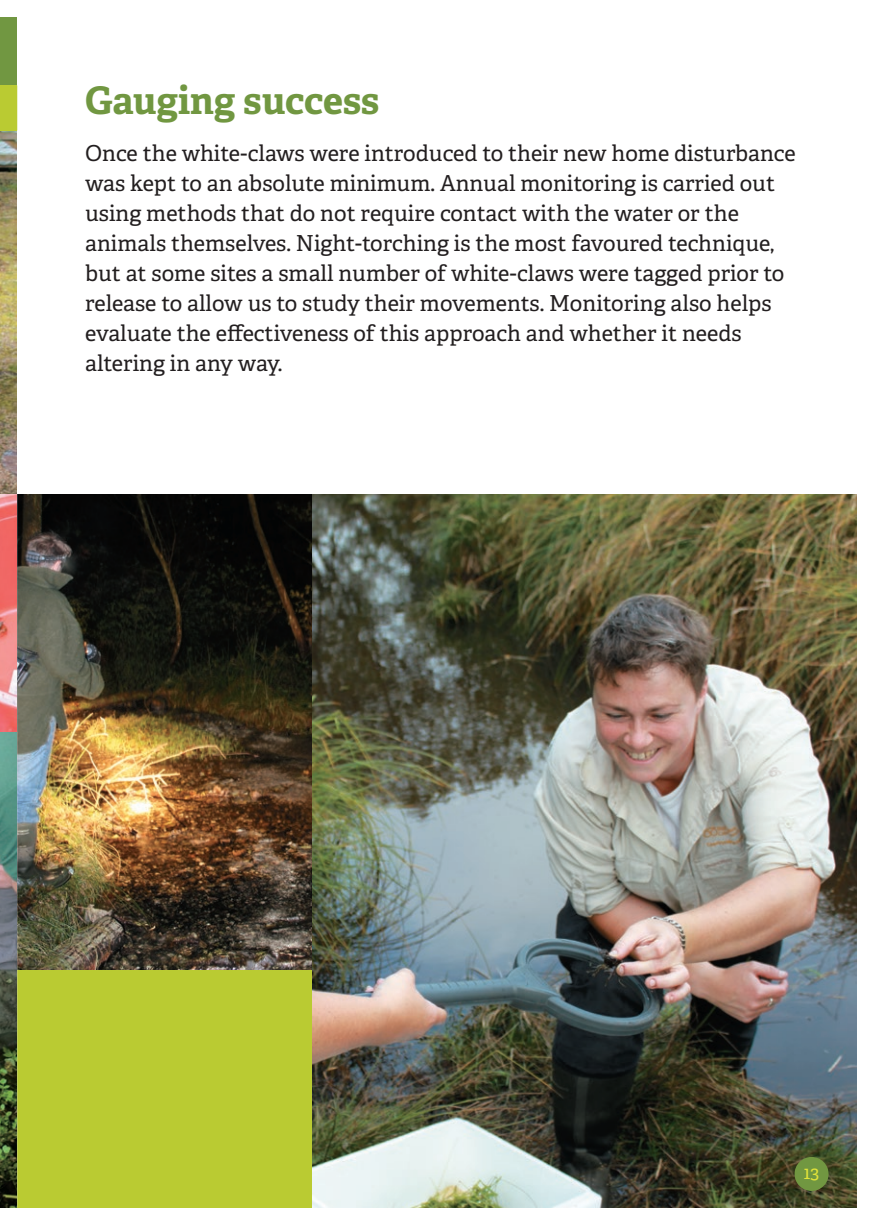
<style>
.page{position:relative;width:874px;height:1225px;background:#fff}
.page>*{position:absolute;margin:0;border:0;box-sizing:border-box;transform-origin:0 0}
.t1{font:700 38px "Adelle";letter-spacing:-.005em;color:#719741}
.t2{font:22px/30px "Adelle Basic";color:#231f20}
.t3{font:18px "Adelle Basic";color:#e0e339}
</style>
<div class="page">
<img style="left:0;top:731px;width:17px;height:477px">
<svg style="left:0;top:493px;width:17px;height:238px;background:#ef8180"></svg>
<img style="left:0;top:17px;width:17px;height:476px">
<div style="left:0;top:85px;width:17px;height:45px;background:#bacb32"></div>
<div style="left:17px;top:969px;width:839px;height:239px;background:#bacb32"></div>
<img style="left:17px;top:494px;width:295px;height:475px">
<img style="left:17px;top:731px;width:1px;height:477px">
<img style="left:312px;top:494px;width:544px;height:714px">
<div style="left:794px;top:1157px;width:34px;height:34px;background:#719741;border-radius:50%"></div>
<h1 class="t1" style="left:85px;top:76px;width:296px">Gauging success</h1>
<p class="t2" style="left:85px;top:138px;width:711px">Once the white-claws were introduced to their new home disturbance was kept to an absolute minimum. Annual monitoring is carried out using methods that do not require contact with the water or the animals themselves. Night-torching is the most favoured technique, but at some sites a small number of white-claws were tagged prior to release to allow us to study their movements. Monitoring also helps evaluate the effectiveness of this approach and whether it needs altering in any way.</p>
<p class="t3" style="left:803px;top:1161px;width:17px">13</p>
</div>
